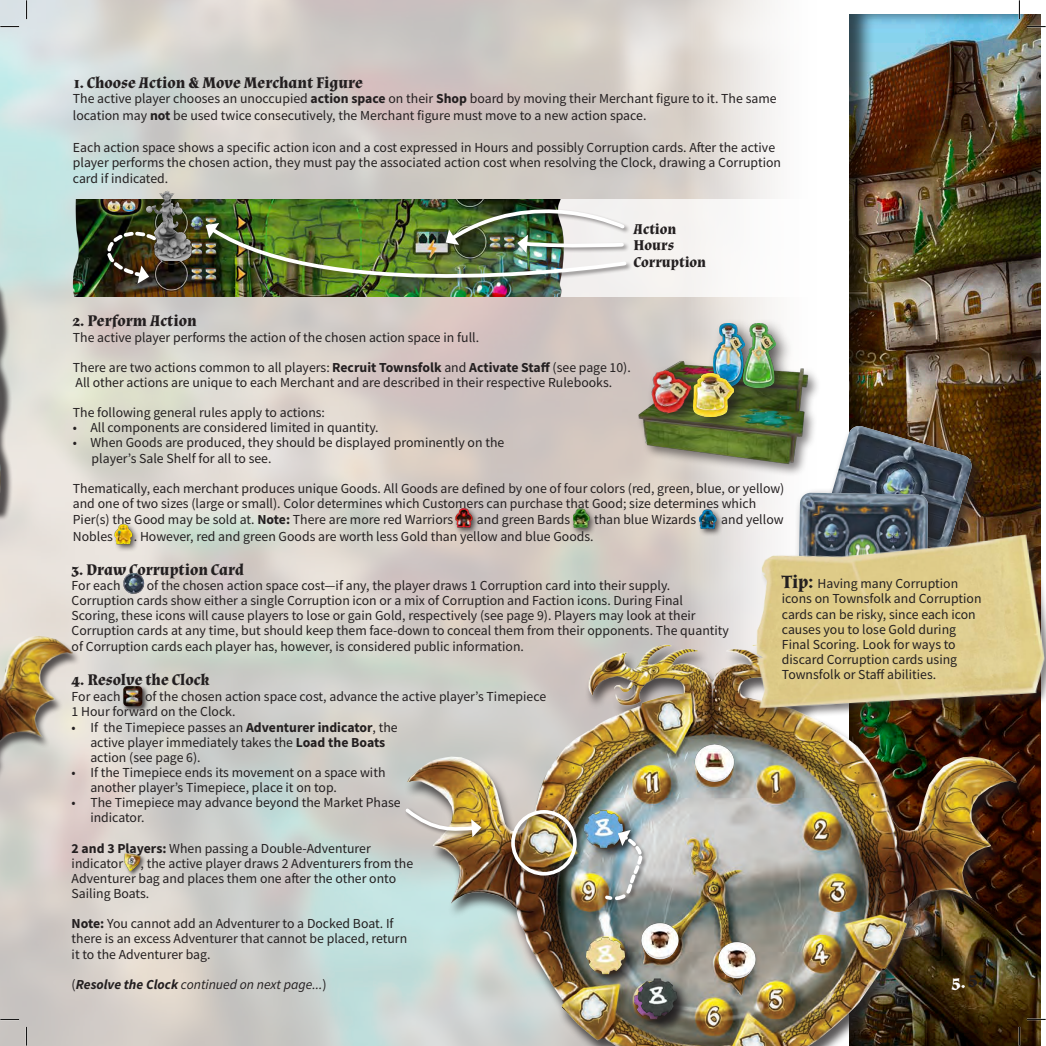
<style>
.page{position:relative;width:1046px;height:1046px;background:#fff}
.page>*{position:absolute;margin:0;border:0;box-sizing:border-box;transform-origin:0 0}
.t1{font:700 19.38px "Almendra";color:#fff}
.t2{font:700 16.25px "Almendra";color:#231f20}
.t3{font:700 15px "Almendra";color:#231f20}
.t4{font:13.75px/15.1px "Source Sans Pro";color:#231f20}
.t5{font:italic 13.75px "Source Sans Pro";color:#231f20}
.s1{font-weight:700}
.s2{font-style:normal}
.s3{font-family:"Almendra";font-weight:700;font-size:18.75px}
.s4{font-size:20px;color:#231f20}
</style>
<div class="page">
<img style="left:0;top:0;width:775px;height:1045px">
<div style="left:848px;top:0;width:197px;height:1045px;background:#231f20;opacity:.75"></div>
<div style="left:452px;top:505px;width:28px;height:30px;background:#231f20;opacity:.75"></div>
<img style="left:453px;top:507px;width:21px;height:23px">
<div style="left:570px;top:506px;width:27px;height:30px;background:#231f20;opacity:.75"></div>
<img style="left:573px;top:507px;width:21px;height:23px">
<div style="left:696px;top:507px;width:28px;height:30px;background:#231f20;opacity:.75"></div>
<img style="left:699px;top:507px;width:20px;height:23px">
<div style="left:112px;top:522px;width:28px;height:29px;background:#231f20;opacity:.75"></div>
<img style="left:113px;top:523px;width:21px;height:23px">
<img style="left:123px;top:573px;width:21px;height:20px;border-radius:10px">
<div style="left:122px;top:684px;width:26px;height:28px;background:#231f20;opacity:.75"></div>
<img style="left:123px;top:686px;width:19px;height:20px">
<div style="left:123px;top:851px;width:23px;height:25px;background:#231f20;opacity:.75"></div>
<img style="left:123px;top:853px;width:17px;height:18px">
<div style="left:124px;top:199px;width:699px;height:97px;background:#f8f7f6"></div>
<div style="left:636px;top:359px;width:184px;height:118px;background:#231f20;opacity:.55"></div>
<img style="left:634px;top:355px;width:186px;height:111px">
<div style="left:0;top:222px;width:13px;height:298px;background:#231f20;opacity:.75"></div>
<img style="left:0;top:212px;width:12px;height:296px">
<img style="left:52px;top:199px;width:154px;height:97px">
<img style="left:206px;top:185px;width:422px;height:123px">
<div style="left:707px;top:318px;width:56px;height:88px;background:#231f20;opacity:.75"></div>
<img style="left:713px;top:324px;width:24px;height:44px">
<div style="left:737px;top:318px;width:57px;height:88px;background:#231f20;opacity:.75"></div>
<div style="left:646px;top:364px;width:64px;height:68px;background:#231f20;opacity:.75"></div>
<img style="left:646px;top:365px;width:49px;height:51px">
<div style="left:687px;top:368px;width:65px;height:67px;background:#231f20;opacity:.75"></div>
<img style="left:693px;top:374px;width:40px;height:42px">
<div style="left:0;top:560px;width:80px;height:319px;background:#231f20;opacity:.75"></div>
<img style="left:0;top:555px;width:78px;height:309px">
<div style="left:106px;top:231px;width:56px;height:59px;background:#231f20;opacity:.5"></div>
<img style="left:80px;top:219px;width:79px;height:65px">
<img style="left:132px;top:186px;width:75px;height:75px">
<div style="left:822px;top:421px;width:164px;height:143px;background:#231f20;opacity:.75"></div>
<img style="left:798px;top:424px;width:174px;height:109px">
<img style="left:798px;top:492px;width:130px;height:41px">
<img style="left:407px;top:644px;width:609px;height:401px">
<div style="left:509px;top:808px;width:73px;height:73px;background:#231f20;opacity:.5"></div>
<div style="left:511px;top:809px;width:65px;height:66px;border:4px solid #fff;border-radius:50%"></div>
<div style="left:584px;top:810px;width:54px;height:52px;background:#231f20;opacity:.75"></div>
<img style="left:577px;top:805px;width:52px;height:45px">
<div style="left:603px;top:828px;width:45px;height:77px;background:#231f20;opacity:.5"></div>
<svg style="left:603px;top:829px;width:41px;height:73px;background:#9da8ac"></svg>
<div style="left:634px;top:982px;width:54px;height:51px;background:#231f20;opacity:.75"></div>
<img style="left:628px;top:988px;width:9px;height:34px">
<div style="left:586px;top:937px;width:54px;height:51px;background:#231f20;opacity:.75"></div>
<img style="left:580px;top:932px;width:51px;height:45px">
<div style="left:637px;top:978px;width:55px;height:53px;background:#231f20;opacity:.75"></div>
<img style="left:631px;top:975px;width:52px;height:43px">
<img style="left:678px;top:727px;width:72px;height:69px">
<img style="left:702px;top:925px;width:69px;height:70px">
<img style="left:625px;top:906px;width:69px;height:69px">
<div style="left:404px;top:807px;width:83px;height:35px;background:#231f20;opacity:.5"></div>
<svg style="left:402px;top:805px;width:79px;height:32px;background:#cbbda1"></svg>
<img style="left:741px;top:533px;width:304px;height:195px">
<svg style="left:0;top:26px;width:19px;height:1px"></svg>
<svg style="left:1026px;top:26px;width:19px;height:1px"></svg>
<svg style="left:0;top:1018px;width:19px;height:1px"></svg>
<svg style="left:1026px;top:1018px;width:19px;height:1px"></svg>
<svg style="left:26px;top:0;width:1px;height:19px"></svg>
<svg style="left:26px;top:1026px;width:1px;height:19px"></svg>
<svg style="left:1018px;top:0;width:1px;height:19px"></svg>
<svg style="left:1018px;top:1026px;width:1px;height:19px"></svg>
<p class="t2" style="left:74px;top:74px;width:290px">1. Choose Action &amp; Move Merchant Figure</p>
<p class="t4" style="left:73px;top:91px;width:705px;line-height:16.5px">The active player chooses an unoccupied <span class="s1">action space</span> on their <span class="s1">Shop</span> board by moving their Merchant figure to it. The same location may <span class="s1">not</span> be used twice consecutively, the Merchant figure must move to a new action space.</p>
<p class="t4" style="left:73px;top:139px;width:709px">Each action space shows a specific action icon and a cost expressed in Hours and possibly Corruption cards. After the active player performs the chosen action, they must pay the associated action cost when resolving the Clock, drawing a Corruption</p>
<p class="t4" style="left:73px;top:171px;width:97px">card if indicated.</p>
<p class="t3" style="left:633px;top:220px;width:45px">Action</p>
<p class="t3" style="left:633px;top:237px;width:42px">Hours</p>
<p class="t3" style="left:633px;top:253px;width:74px">Corruption</p>
<p class="t2" style="left:73px;top:311px;width:125px">2. Perform Action</p>
<p class="t4" style="left:73px;top:329px;width:408px">The active player performs the action of the chosen action space in full.</p>
<p class="t4" style="left:73px;top:359px;width:559px">There are two actions common to all players: <span class="s1">Recruit Townsfolk</span> and <span class="s1">Activate Staff</span> (see page 10).<br>All other actions are unique to each Merchant and are described in their respective Rulebooks.</p>
<p class="t4" style="left:73px;top:405px;width:254px">The following general rules apply to actions:</p>
<p class="t4" style="left:73px;top:420px;width:307px">• All components are considered limited in quantity.</p>
<p class="t4" style="left:92px;top:435px;width:414px;text-indent:-19px">• When Goods are produced, they should be displayed prominently on the player’s Sale Shelf for all to see.</p>
<p class="t4" style="left:73px;top:480px;width:713px;line-height:15.8px">Thematically, each merchant produces unique Goods. All Goods are defined by one of four colors (red, green, blue, or yellow) and one of two sizes (large or small). Color determines which Customers can purchase that Good; size determines which<br>Pier(s) the Good may be sold at. <span class="s1">Note:</span> There are more red Warriors</p>
<p class="t4" style="left:477px;top:512px;width:95px">and green Bards</p>
<p class="t4" style="left:594px;top:512px;width:104px">than blue Wizards</p>
<p class="t4" style="left:721px;top:512px;width:64px">and yellow</p>
<p class="t4" style="left:73px;top:528px;width:42px">Nobles</p>
<p class="t4" style="left:134px;top:528px;width:461px">. However, red and green Goods are worth less Gold than yellow and blue Goods.</p>
<p class="t2" style="left:72px;top:560px;width:174px">3. Draw Corruption Card</p>
<p class="t4" style="left:72px;top:577px;width:50px">For each</p>
<p class="t4" style="left:72px;top:577px;width:658px;text-indent:75px">of the chosen action space cost—if any, the player draws 1 Corruption card into their supply.<br>Corruption cards show either a single Corruption icon or a mix of Corruption and Faction icons. During Final Scoring, these icons will cause players to lose or gain Gold, respectively (see page 9). Players may look at their Corruption cards at any time, but should keep them face-down to conceal them from their opponents. The quantity of Corruption cards each player has, however, is considered public information.</p>
<p class="t2" style="left:72px;top:670px;width:139px">4. Resolve the Clock</p>
<p class="t4" style="left:72px;top:689px;width:50px">For each</p>
<p class="t4" style="left:145px;top:689px;width:402px">of the chosen action space cost, advance the active player’s Timepiece</p>
<p class="t4" style="left:72px;top:704px;width:165px">1 Hour forward on the Clock.</p>
<p class="t4" style="left:90px;top:719px;width:309px;text-indent:-19px">• If the Timepiece passes an <span class="s1">Adventurer indicator</span>, the active player immediately takes the <span class="s1">Load the Boats </span>action (see page 6).</p>
<p class="t4" style="left:90px;top:764px;width:296px;text-indent:-19px">• If the Timepiece ends its movement on a space with another player’s Timepiece, place it on top.</p>
<p class="t4" style="left:90px;top:794px;width:312px;text-indent:-19px">• The Timepiece may advance beyond the Market Phase indicator.</p>
<p class="t4" style="left:72px;top:840px;width:301px"><span class="s1">2 and 3 Players:</span> When passing a Double-Adventurer indicator</p>
<p class="t4" style="left:72px;top:855px;width:343px;text-indent:69px">, the active player draws 2 Adventurers from the<br>Adventurer bag and places them one after the other onto<br>Sailing Boats.</p>
<p class="t4" style="left:72px;top:915px;width:337px"><span class="s1">Note:</span> You cannot add an Adventurer to a Docked Boat. If there is an excess Adventurer that cannot be placed, return it to the Adventurer bag.</p>
<p class="t5" style="left:72px;top:975px;width:256px"><span class="s2">(</span><span class="s1">Resolve the Clock</span> continued on next page...<span class="s2">)</span></p>
<p class="t4" style="left:781px;top:576px;width:201px"><span class="s3">Tip:</span> Having many Corruption icons on Townsfolk and Corruption cards can be risky, since each icon causes you to lose Gold during<br>Final Scoring. Look for ways to discard Corruption cards using<br>Townsfolk or Staff abilities.</p>
<p class="t1" style="left:951px;top:970px;width:33px">5.<span class="s4">5.</span></p>
</div>
